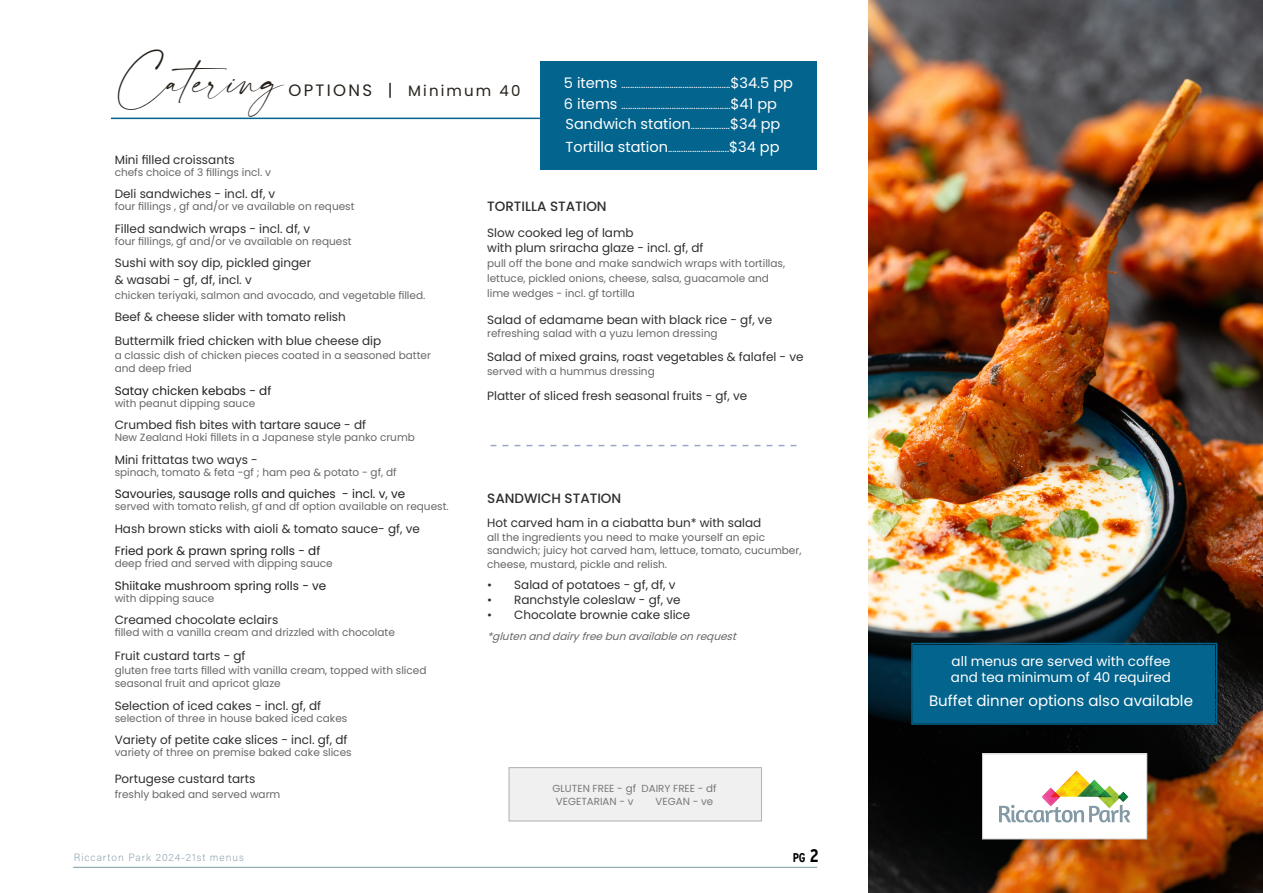
<style>
.page{position:relative;width:1263px;height:893px;background:#fff}
.page>*{position:absolute;margin:0;border:0;box-sizing:border-box;transform-origin:0 0}
.t1{font:37.5px "modernline Personal Use";color:#26211b}
.t2{font:15px "Poppins";color:#fff}
.t3{font:15px "Poppins";letter-spacing:.14em;color:#26211b}
.t4{font:14.55px "Poppins";color:#fff}
.t5{font:13.5px "Poppins";color:#fff}
.t6{font:500 13.5px "Poppins";color:#2e2e2e}
.t7{font:700 condensed 12.6px "Interstate";color:#000}
.t8{font:12px "Poppins";color:#2e2e2e}
.t9{font:12px "Poppins";color:#212121}
.t10{font:10.5px "Poppins";color:#666}
.t11{font:10.5px "Poppins";color:#636363}
.t12{font:italic 10.5px "Poppins";color:#666}
.t13{font:10.5px "Acumin Variable Concept";letter-spacing:.09em;color:#8199a6}
.t14{font:10.35px "Poppins";color:#fff}
.t15{font:10.2px "Poppins";color:#787878}
.s1{font-size:14.55px}
.s2{font-size:10.35px}
.s3{font-size:16.5px}
.s4{font-size:18px}
</style>
<div class="page">
<img style="left:868px;top:0;width:395px;height:893px">
<div style="left:540px;top:62px;width:276px;height:108px;background:#03648e"></div>
<div style="left:982px;top:754px;width:165px;height:85px;background:#fff"></div>
<svg style="left:999px;top:805px;width:131px;height:17px"></svg>
<img style="left:1041px;top:770px;width:88px;height:38px">
<div style="left:982px;top:753px;width:165px;height:86px;border:1px solid #ccc"></div>
<div style="left:910px;top:642px;width:308px;height:83px;background:#03648e"></div>
<div style="left:914px;top:646px;width:300px;height:76px;border:1px solid #03648e"></div>
<hr style="left:73px;top:867px;width:744px;height:1px;background:#8199a6">
<svg style="left:490px;top:445px;width:306px;height:1px"></svg>
<div style="left:509px;top:767px;width:253px;height:54px;background:#f0f0f0;border:1px solid #b0b0b0"></div>
<hr style="left:111px;top:118px;width:451px;height:1px;background:#03648e">
<p class="t1" style="left:115px;top:61px;width:170px">Catering</p>
<p class="t14" style="left:564px;top:79px;width:230px"><span class="s1">5 items</span> ..................................................<span class="s1">$34.5 pp</span></p>
<p class="t14" style="left:564px;top:100px;width:214px"><span class="s1">6 items</span> ..................................................<span class="s1">$41 pp</span></p>
<p class="t4" style="left:565px;top:116px;width:216px">Sandwich station<span class="s2">..................</span>$34 pp</p>
<p class="t14" style="left:565px;top:142px;width:216px"><span class="s1">Tortilla station</span>............................<span class="s1">$34 pp</span></p>
<p class="t3" style="left:288px;top:82px;width:234px"><span class="s3">OPTIONS |</span> Minimum 40</p>
<p class="t8" style="left:115px;top:152px;width:121px">Mini filled croissants</p>
<p class="t10" style="left:115px;top:166px;width:158px">chefs choice of 3 fillings incl. v</p>
<p class="t8" style="left:115px;top:187px;width:162px">Deli sandwiches - incl. df, v</p>
<p class="t10" style="left:115px;top:200px;width:241px">four fillings , gf and/or ve available on request</p>
<p class="t8" style="left:115px;top:221px;width:197px">Filled sandwich wraps - incl. df, v</p>
<p class="t10" style="left:115px;top:235px;width:239px">four fillings, gf and/or ve available on request</p>
<p class="t8" style="left:115px;top:256px;width:198px">Sushi with soy dip, pickled ginger</p>
<p class="t8" style="left:115px;top:272px;width:139px">&amp; wasabi - gf, df, incl. v</p>
<p class="t10" style="left:115px;top:289px;width:312px">chicken teriyaki, salmon and avocado, and vegetable filled.</p>
<p class="t8" style="left:115px;top:310px;width:233px">Beef &amp; cheese slider with tomato relish</p>
<p class="t8" style="left:115px;top:334px;width:268px">Buttermilk fried chicken with blue cheese dip</p>
<p class="t10" style="left:115px;top:349px;width:318px">a classic dish of chicken pieces coated in a seasoned batter</p>
<p class="t10" style="left:115px;top:362px;width:79px">and deep fried</p>
<p class="t9" style="left:115px;top:383px;width:158px">Satay chicken kebabs - df</p>
<p class="t10" style="left:115px;top:397px;width:142px">with peanut dipping sauce</p>
<p class="t8" style="left:115px;top:418px;width:253px">Crumbed fish bites with tartare sauce - df</p>
<p class="t10" style="left:115px;top:431px;width:302px">New Zealand Hoki fillets in a Japanese style panko crumb</p>
<p class="t8" style="left:115px;top:452px;width:145px">Mini frittatas two ways -</p>
<p class="t10" style="left:115px;top:466px;width:283px">spinach, tomato &amp; feta -gf ; ham pea &amp; potato - gf, df</p>
<p class="t9" style="left:115px;top:487px;width:292px">Savouries, sausage rolls and quiches - incl. v, ve</p>
<p class="t10" style="left:115px;top:500px;width:335px">served with tomato relish, gf and df option available on request.</p>
<p class="t8" style="left:115px;top:521px;width:307px">Hash brown sticks with aioli &amp; tomato sauce- gf, ve</p>
<p class="t9" style="left:115px;top:544px;width:207px">Fried pork &amp; prawn spring rolls - df</p>
<p class="t10" style="left:115px;top:557px;width:220px">deep fried and served with dipping sauce</p>
<p class="t9" style="left:115px;top:578px;width:213px">Shiitake mushroom spring rolls - ve</p>
<p class="t10" style="left:115px;top:592px;width:101px">with dipping sauce</p>
<p class="t8" style="left:115px;top:613px;width:165px">Creamed chocolate eclairs</p>
<p class="t10" style="left:115px;top:626px;width:282px">filled with a vanilla cream and drizzled with chocolate</p>
<p class="t8" style="left:115px;top:649px;width:132px">Fruit custard tarts - gf</p>
<p class="t10" style="left:115px;top:664px;width:313px">gluten free tarts filled with vanilla cream, topped with sliced</p>
<p class="t10" style="left:115px;top:677px;width:167px">seasonal fruit and apricot glaze</p>
<p class="t8" style="left:115px;top:698px;width:208px">Selection of iced cakes - incl. gf, df</p>
<p class="t10" style="left:115px;top:712px;width:234px">selection of three in house baked iced cakes</p>
<p class="t8" style="left:115px;top:733px;width:234px">Variety of petite cake slices - incl. gf, df</p>
<p class="t10" style="left:115px;top:746px;width:238px">variety of three on premise baked cake slices</p>
<p class="t8" style="left:115px;top:772px;width:142px">Portugese custard tarts</p>
<p class="t10" style="left:115px;top:788px;width:167px">freshly baked and served warm</p>
<p class="t6" style="left:487px;top:199px;width:121px">TORTILLA STATION</p>
<p class="t8" style="left:487px;top:226px;width:148px">Slow cooked leg of lamb</p>
<p class="t8" style="left:487px;top:241px;width:218px">with plum sriracha glaze - incl. gf, df</p>
<p class="t10" style="left:487px;top:257px;width:300px">pull off the bone and make sandwich wraps with tortillas,</p>
<p class="t10" style="left:487px;top:272px;width:283px">lettuce, pickled onions, cheese, salsa, guacamole and</p>
<p class="t10" style="left:487px;top:287px;width:149px">lime wedges - incl. gf tortilla</p>
<p class="t8" style="left:487px;top:313px;width:286px">Salad of edamame bean with black rice - gf, ve</p>
<p class="t10" style="left:487px;top:327px;width:232px">refreshing salad with a yuzu lemon dressing</p>
<p class="t8" style="left:487px;top:350px;width:318px">Salad of mixed grains, roast vegetables &amp; falafel - ve</p>
<p class="t10" style="left:487px;top:365px;width:169px">served with a hummus dressing</p>
<p class="t8" style="left:487px;top:389px;width:262px">Platter of sliced fresh seasonal fruits - gf, ve</p>
<p class="t6" style="left:487px;top:491px;width:136px">SANDWICH STATION</p>
<p class="t8" style="left:487px;top:516px;width:276px">Hot carved ham in a ciabatta bun* with salad</p>
<p class="t11" style="left:487px;top:531px;width:279px">all the ingredients you need to make yourself an epic</p>
<p class="t11" style="left:487px;top:544px;width:316px">sandwich; juicy hot carved ham, lettuce, tomato, cucumber,</p>
<p class="t11" style="left:487px;top:558px;width:181px">cheese, mustard, pickle and relish.</p>
<p class="t8" style="left:487px;top:578px;width:190px">• Salad of potatoes - gf, df, v</p>
<p class="t8" style="left:487px;top:593px;width:195px">• Ranchstyle coleslaw - gf, ve</p>
<p class="t8" style="left:487px;top:608px;width:205px">• Chocolate brownie cake slice</p>
<p class="t12" style="left:487px;top:630px;width:255px">*glutenanddairyfreebunavailableonrequest</p>
<p class="t15" style="left:552px;top:783px;width:166px">GLUTEN FREE - gf DAIRY FREE - df</p>
<p class="t15" style="left:556px;top:795px;width:79px">VEGETARIAN - v</p>
<p class="t15" style="left:656px;top:795px;width:59px">VEGAN - ve</p>
<p class="t13" style="left:74px;top:850px;width:171px">Riccarton Park 2024-21st menus</p>
<p class="t7" style="left:793px;top:850px;width:28px">pg <span class="s4">2</span></p>
<p class="t5" style="left:951px;top:653px;width:220px">all menus are served with coffee</p>
<p class="t5" style="left:951px;top:669px;width:222px">and tea minimum of 40 required</p>
<p class="t2" style="left:929px;top:692px;width:265px">Buffet dinner options also available</p>
</div>
